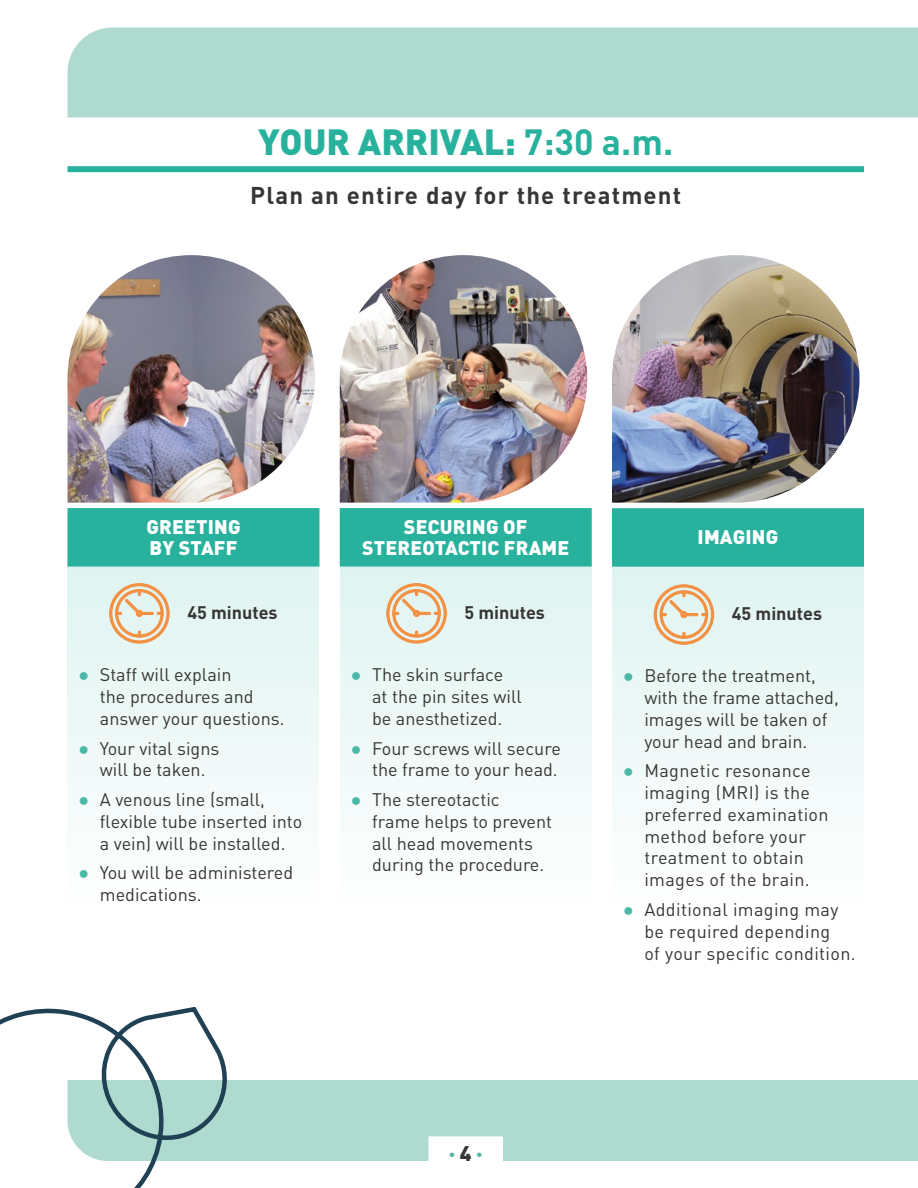
<style>
.page{position:relative;width:918px;height:1188px;background:#fff}
.page>*{position:absolute;margin:0;border:0;box-sizing:border-box;transform-origin:0 0}
.t1{font:900 36px "DIN Pro";color:#28b29d}
.t2{font:700 24px "DIN Pro";letter-spacing:.05em;color:#373636}
.t3{font:900 21px "DIN Pro";color:#4bb8a5}
.t4{font:900 19.5px/21.8px "DIN Pro";letter-spacing:.01em;color:#fff}
.t5{font:18px/21.8px "DIN Pro";color:#373636}
.t6{font:18px/21.8px "DIN Pro";letter-spacing:.02em;color:#373636}
.t7{font:700 18px "DIN Pro";color:#373636}
.s1{font-weight:700}
.s2{font-weight:900;font-size:24px;color:#4bb8a5}
.s3{color:#373636}
</style>
<div class="page">
<div style="left:68px;top:28px;width:850px;height:90px;background:#afdacf"></div>
<div style="left:233px;top:1080px;width:685px;height:81px;background:#afdacf"></div>
<div style="left:68px;top:559px;width:252px;height:352px;background:linear-gradient(to bottom,#def3f0,#fefefe)"></div>
<div style="left:340px;top:559px;width:252px;height:352px;background:linear-gradient(to bottom,#def3f0,#fefefe)"></div>
<div style="left:612px;top:559px;width:252px;height:352px;background:linear-gradient(to bottom,#def3f0,#fefefe)"></div>
<div style="left:68px;top:166px;width:796px;height:6px;background:#28b29d"></div>
<div style="left:68px;top:508px;width:252px;height:59px;background:#28b29d"></div>
<img style="left:68px;top:255px;width:247px;height:248px">
<svg style="left:109px;top:583px;width:61px;height:61px;background:#e8d3b8"></svg>
<div style="left:340px;top:508px;width:252px;height:59px;background:#28b29d"></div>
<img style="left:340px;top:255px;width:247px;height:248px">
<svg style="left:386px;top:583px;width:61px;height:61px;background:#e8d3b8"></svg>
<div style="left:612px;top:508px;width:252px;height:59px;background:#28b29d"></div>
<img style="left:612px;top:255px;width:248px;height:248px">
<svg style="left:654px;top:584px;width:60px;height:61px;background:#e8d3b8"></svg>
<div style="left:429px;top:1136px;width:74px;height:35px;background:#fff"></div>
<svg style="left:0;top:1006px;width:233px;height:182px"></svg>
<h1 class="t1" style="left:258px;top:118px;width:417px">YOUR ARRIVAL: <span class="s1">7:30 a.m.</span></h1>
<h2 class="t2" style="left:250px;top:179px;width:433px">Plan an entire day for the treatment</h2>
<p class="t4" style="left:146px;top:515px;width:96px">GREETING<br>BY STAFF</p>
<p class="t7" style="left:187px;top:600px;width:92px">45 minutes</p>
<p class="t4" style="left:362px;top:515px;width:209px;text-align:center">SECURING OF<br>STEREOTACTIC FRAME</p>
<p class="t7" style="left:464px;top:600px;width:82px">5 minutes</p>
<p class="t4" style="left:698px;top:526px;width:82px">IMAGING</p>
<p class="t7" style="left:732px;top:601px;width:92px">45 minutes</p>
<p class="t5" style="left:100px;top:663px;width:186px;text-indent:-22px"><span class="s2">•</span> Staff will explain<br>the procedures and answer your questions.</p>
<p class="t5" style="left:78px;top:736px;width:143px;text-align:center"><span class="s2">•</span> Your vital signs will be taken.</p>
<p class="t5" style="left:100px;top:788px;width:204px;text-indent:-22px"><span class="s2">•</span> A venous line (small, flexible tube inserted into a vein) will be installed.</p>
<p class="t5" style="left:100px;top:861px;width:195px;text-indent:-22px"><span class="s2">•</span> You will be administered medications.</p>
<p class="t5" style="left:372px;top:663px;width:151px;text-indent:-22px"><span class="s2">•</span> The skin surface at the pin sites will be anesthetized.</p>
<p class="t5" style="left:351px;top:736px;width:212px;text-align:right"><span class="s2">•</span> Four screws will secure the frame to your head.</p>
<p class="t5" style="left:372px;top:788px;width:182px;text-indent:-22px"><span class="s2">•</span> The stereotactic<br>frame helps to prevent all head movements during the procedure.</p>
<p class="t5" style="left:644px;top:664px;width:196px;text-indent:-22px"><span class="s2">•</span> Before the treatment, with the frame attached, images will be taken of your head and brain.</p>
<p class="t6" style="left:644px;top:759px;width:186px;text-indent:-22px"><span class="s2">•</span> Magnetic resonance imaging (MRI) is the preferred examination method before your treatment to obtain images of the brain.</p>
<p class="t6" style="left:644px;top:898px;width:213px;text-indent:-22px"><span class="s2">•</span> Additional imaging may be required depending<br>of your specific condition.</p>
<p class="t3" style="left:449px;top:1139px;width:35px">· <span class="s3">4</span> ·</p>
</div>
